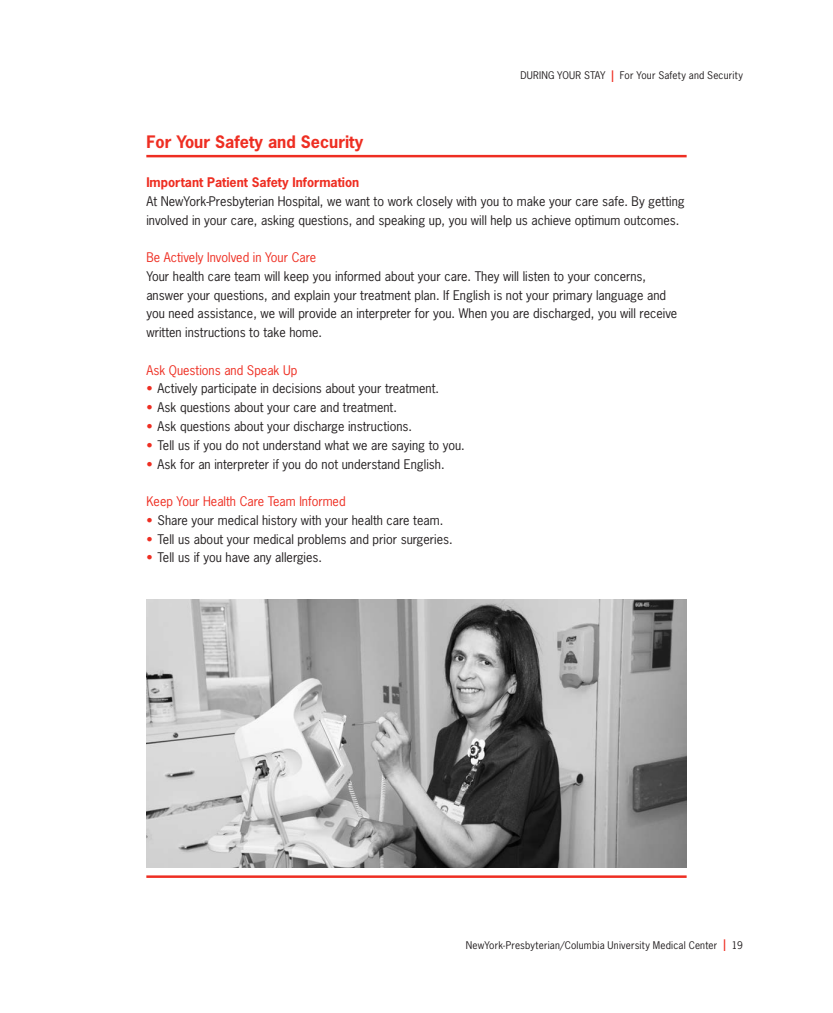
<style>
.page{position:relative;width:833px;height:1013px;background:#fff}
.page>*{position:absolute;margin:0;border:0;box-sizing:border-box;transform-origin:0 0}
._2013_Headlines_w_ru{font:700 16.25px "News Gothic Std";color:#ee2e22}
._2013_body_text{font:12.5px/18.8px "News Gothic Std";color:#231f20}
.Subhead{font:12.5px "News Gothic Std";color:#ee2e22}
.section_heading{font:700 12.5px "News Gothic Std";color:#ee2e22}
.t1{font:10px "News Gothic Std";letter-spacing:.02em;color:#231f20}
.s1{font-size:15px;color:#ee2e22}
.s2{color:#ee2e22}
</style>
<div class="page">
<hr style="left:146px;top:155px;width:540px;height:2px;background:#ee2e22">
<img style="left:146px;top:600px;width:540px;height:267px">
<hr style="left:146px;top:875px;width:540px;height:3px;background:#ee2e22">
<p class="_2013_Headlines_w_ru" style="left:146px;top:131px;width:218px">For Your Safety and Security</p>
<p class="t1" style="left:520px;top:69px;width:224px">DURING YOUR STAY <span class="s1">l</span> For Your Safety and Security</p>
<p class="section_heading" style="left:146px;top:174px;width:214px">Important Patient Safety Information</p>
<p class="_2013_body_text" style="left:146px;top:192px;width:540px">At NewYork-Presbyterian Hospital, we want to work closely with you to make your care safe. By getting involved in your care, asking questions, and speaking up, you will help us achieve optimum outcomes.</p>
<p class="Subhead" style="left:146px;top:249px;width:171px">Be Actively Involved in Your Care</p>
<p class="_2013_body_text" style="left:146px;top:267px;width:532px">Your health care team will keep you informed about your care. They will listen to your concerns, answer your questions, and explain your treatment plan. If English is not your primary language and you need assistance, we will provide an interpreter for you. When you are discharged, you will receive written instructions to take home.</p>
<p class="Subhead" style="left:146px;top:362px;width:152px">Ask Questions and Speak Up</p>
<p class="_2013_body_text" style="left:146px;top:379px;width:294px"><span class="s2">•</span> Actively participate in decisions about your treatment.</p>
<p class="_2013_body_text" style="left:146px;top:398px;width:252px"><span class="s2">•</span> Ask questions about your care and treatment.</p>
<p class="_2013_body_text" style="left:146px;top:417px;width:267px"><span class="s2">•</span> Ask questions about your discharge instructions.</p>
<p class="_2013_body_text" style="left:146px;top:435px;width:320px"><span class="s2">•</span> Tell us if you do not understand what we are saying to you.</p>
<p class="_2013_body_text" style="left:146px;top:454px;width:300px"><span class="s2">•</span> Ask for an interpreter if you do not understand English.</p>
<p class="Subhead" style="left:146px;top:493px;width:201px">Keep Your Health Care Team Informed</p>
<p class="_2013_body_text" style="left:146px;top:510px;width:298px"><span class="s2">•</span> Share your medical history with your health care team.</p>
<p class="_2013_body_text" style="left:146px;top:529px;width:308px"><span class="s2">•</span> Tell us about your medical problems and prior surgeries.</p>
<p class="_2013_body_text" style="left:146px;top:548px;width:177px"><span class="s2">•</span> Tell us if you have any allergies.</p>
<p class="t1" style="left:466px;top:938px;width:279px">NewYork-Presbyterian/Columbia University Medical Center <span class="s1">l</span> 19</p>
</div>
